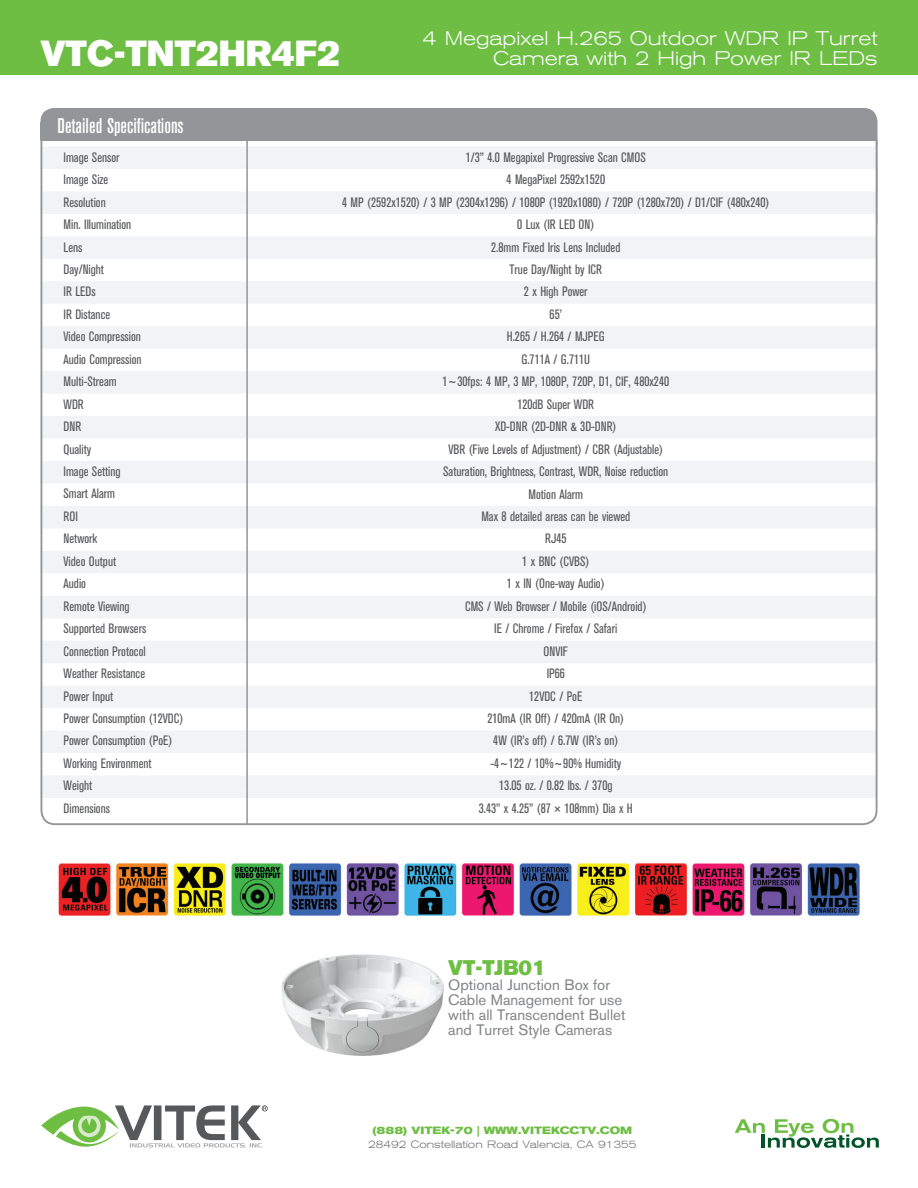
<style>
.page{position:relative;width:918px;height:1188px;background:#fff}
.page>*{position:absolute;margin:0;border:0;box-sizing:border-box;transform-origin:0 0}
.t1{font:36px "Akzidenz Grotesk BE Super";color:#fff}
.t2{font:500 condensed 21px "Akzidenz Grotesk BE";color:#fff}
.t3{font:21px "Akzidenz Grotesk BE Super";color:#6ebe44}
.t4{font:300 expanded 19.5px/19.5px "Akzidenz Grotesk BE";color:#fff;text-align:right}
.t5{font:15px/15px "Akzidenz Grotesk BE";color:#808285}
.t6{font:condensed 13.5px/22.5px "Akzidenz Grotesk BE";color:#57585a}
.t7{font:300 expanded 10.5px "Akzidenz Grotesk BE";color:#6c6d70}
.t8{font:700 expanded 10.5px "Akzidenz Grotesk BE";color:#6ebe44}
</style>
<div class="page">
<div style="left:0;top:0;width:918px;height:75px;background:#6ebe44"></div>
<svg style="left:41px;top:1105px;width:227px;height:43px"></svg>
<svg style="left:735px;top:1119px;width:144px;height:29px"></svg>
<img style="left:58px;top:863px;width:802px;height:53px">
<div style="left:40px;top:108px;width:838px;height:125px;background:#939598;border-radius:14px"></div>
<div style="left:40px;top:141px;width:838px;height:683px;background:#fff"></div>
<div style="left:40px;top:146px;width:838px;height:15px;background:#f2f3f4"></div>
<div style="left:40px;top:161px;width:838px;height:8px;background:#f2f3f4"></div>
<div style="left:40px;top:191px;width:838px;height:15px;background:#f2f3f4"></div>
<div style="left:40px;top:206px;width:838px;height:8px;background:#f2f3f4"></div>
<div style="left:40px;top:236px;width:838px;height:15px;background:#f2f3f4"></div>
<div style="left:40px;top:251px;width:838px;height:8px;background:#f2f3f4"></div>
<div style="left:40px;top:281px;width:838px;height:15px;background:#f2f3f4"></div>
<div style="left:40px;top:296px;width:838px;height:8px;background:#f2f3f4"></div>
<div style="left:40px;top:326px;width:838px;height:15px;background:#f2f3f4"></div>
<div style="left:40px;top:341px;width:838px;height:8px;background:#f2f3f4"></div>
<div style="left:40px;top:371px;width:838px;height:15px;background:#f2f3f4"></div>
<div style="left:40px;top:386px;width:838px;height:8px;background:#f2f3f4"></div>
<div style="left:40px;top:416px;width:838px;height:15px;background:#f2f3f4"></div>
<div style="left:40px;top:431px;width:838px;height:8px;background:#f2f3f4"></div>
<div style="left:40px;top:461px;width:838px;height:15px;background:#f2f3f4"></div>
<div style="left:40px;top:476px;width:838px;height:7px;background:#f2f3f4"></div>
<div style="left:40px;top:506px;width:838px;height:15px;background:#f2f3f4"></div>
<div style="left:40px;top:521px;width:838px;height:7px;background:#f2f3f4"></div>
<div style="left:40px;top:551px;width:838px;height:15px;background:#f2f3f4"></div>
<div style="left:40px;top:566px;width:838px;height:7px;background:#f2f3f4"></div>
<div style="left:40px;top:596px;width:838px;height:15px;background:#f2f3f4"></div>
<div style="left:40px;top:611px;width:838px;height:7px;background:#f2f3f4"></div>
<div style="left:40px;top:641px;width:838px;height:15px;background:#f2f3f4"></div>
<div style="left:40px;top:656px;width:838px;height:7px;background:#f2f3f4"></div>
<div style="left:40px;top:686px;width:838px;height:15px;background:#f2f3f4"></div>
<div style="left:40px;top:701px;width:838px;height:7px;background:#f2f3f4"></div>
<div style="left:40px;top:731px;width:838px;height:15px;background:#f2f3f4"></div>
<div style="left:40px;top:746px;width:838px;height:7px;background:#f2f3f4"></div>
<div style="left:40px;top:775px;width:838px;height:15px;background:#f2f3f4"></div>
<div style="left:40px;top:790px;width:838px;height:8px;background:#f2f3f4"></div>
<hr style="left:246px;top:124px;width:2px;height:700px;background:#939598">
<img style="left:282px;top:954px;width:162px;height:101px">
<h1 class="t1" style="left:40px;top:33px;width:301px">VTC-TNT2HR4F2</h1>
<h3 class="t4" style="left:423px;top:29px;width:456px">4 Megapixel H.265 Outdoor WDR IP Turret<br>Camera with 2 High Power IR LEDs</h3>
<h2 class="t2" style="left:58px;top:115px;width:128px">Detailed Specifications</h2>
<p class="t6" style="left:64px;top:146px;width:121px">Image Sensor<br>Image Size<br>Resolution<br>Min. Illumination<br>Lens<br>Day/Night<br>IR LEDs<br>IR Distance<br>Video Compression<br>Audio Compression<br>Multi-Stream<br>WDR<br>DNR<br>Quality<br>Image Setting<br>Smart Alarm<br>ROI<br>Network<br>Video Output<br>Audio<br>Remote Viewing<br>Supported Browsers<br>Connection Protocol<br>Weather Resistance<br>Power Input<br>Power Consumption (12VDC)<br>Power Consumption (PoE)<br>Working Environment<br>Weight<br>Dimensions</p>
<p class="t6" style="left:342px;top:146px;width:429px;text-align:center">1/3” 4.0 Megapixel Progressive Scan CMOS<br>4 MegaPixel 2592x1520<br>4 MP (2592x1520) / 3 MP (2304x1296) / 1080P (1920x1080) / 720P (1280x720) / D1/CIF (480x240)<br>0 Lux (IR LED ON)<br>2.8mm Fixed Iris Lens Included<br>True Day/Night by ICR<br>2 x High Power<br>65’<br>H.265 / H.264 / MJPEG<br>G.711A / G.711U<br>1~30fps: 4 MP, 3 MP, 1080P, 720P, D1, CIF, 480x240<br>120dB Super WDR<br>XD-DNR (2D-DNR &amp; 3D-DNR)<br>VBR (Five Levels of Adjustment) / CBR (Adjustable)<br>Saturation, Brightness, Contrast, WDR, Noise reduction<br>Motion Alarm<br>Max 8 detailed areas can be viewed<br>RJ45<br>1 x BNC (CVBS)<br>1 x IN (One-way Audio)<br>CMS / Web Browser / Mobile (iOS/Android)<br>IE / Chrome / Firefox / Safari<br>ONVIF<br>IP66<br>12VDC / PoE<br>210mA (IR Off) / 420mA (IR On)<br>4W (IR’s off) / 6.7W (IR’s on)<br>-4~122 / 10%~90% Humidity<br>13.05 oz. / 0.82 lbs. / 370g<br>3.43” x 4.25” (87 × 108mm) Dia x H</p>
<h2 class="t3" style="left:448px;top:956px;width:99px">VT-TJB01</h2>
<p class="t5" style="left:448px;top:978px;width:179px">Optional Junction Box for<br>Cable Management for use with all Transcendent Bullet and Turret Style Cameras</p>
<p class="t8" style="left:372px;top:1125px;width:261px">(888) VITEK-70 | WWW.VITEKCCTV.COM</p>
<p class="t7" style="left:368px;top:1138px;width:270px">28492 Constellation Road Valencia, CA 91355</p>
</div>
